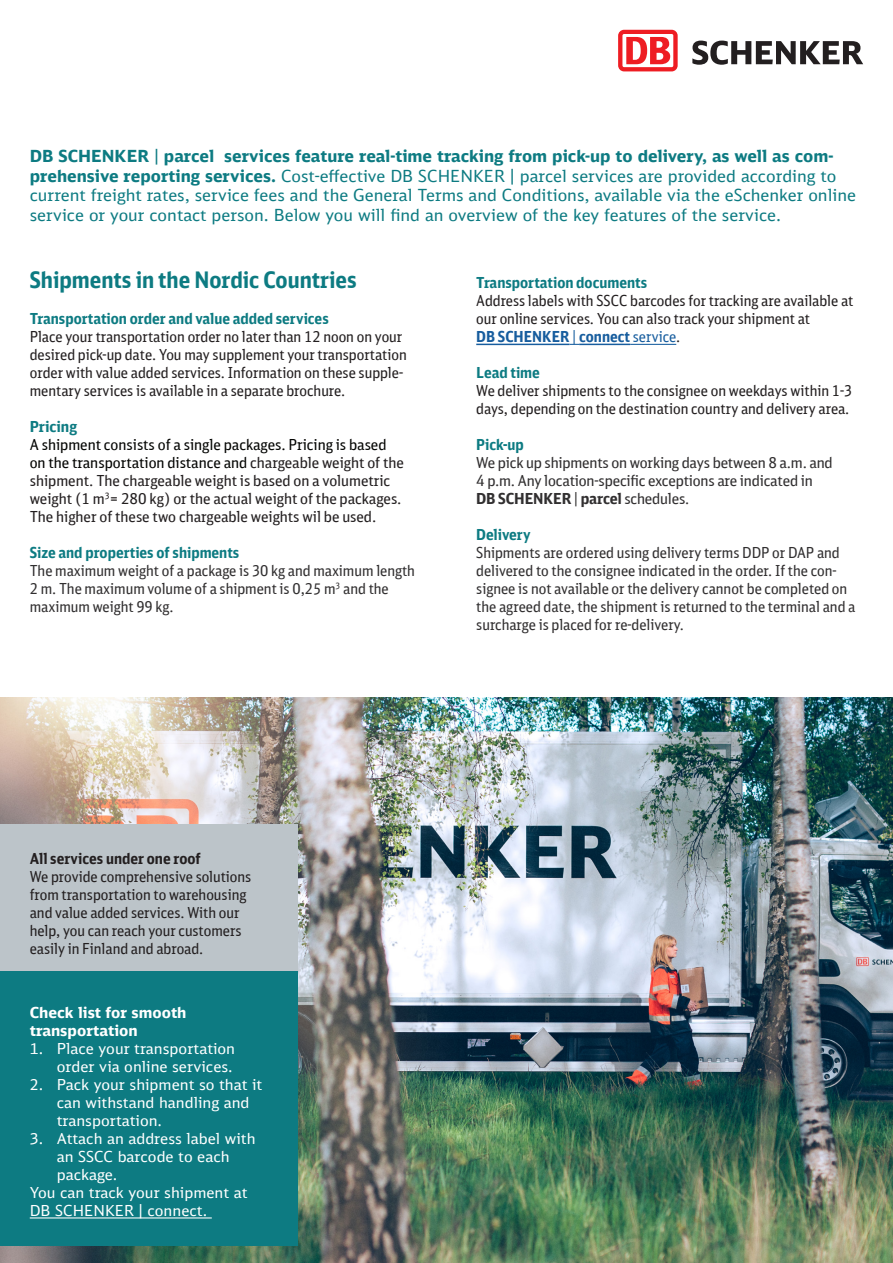
<style>
.page{position:relative;width:893px;height:1263px;background:#fff}
.page>*{position:absolute;margin:0;border:0;box-sizing:border-box;transform-origin:0 0}
.t1{font:700 22.5px "DB Sans Cond";color:#0d7b82}
.Faktalaatikko{font:16.5px/19.8px "DB Sans";color:#0d7b82}
.Faktalaatikko-2{font:15px/18px "DB Sans Cond";color:#231f20}
.t2{font:15px/18px "DB Sans Cond";color:#312f30}
.Faktalaatikko-3{font:15px/18px "DB Sans Cond";color:#231f20;scale:1.04 1}
.t3{font:15px/18px "DB Sans";color:#fff}
.Faktalaatikko-4{font:700 15px "DB Sans Cond";color:#0d7b82}
.t4{font:15px "DB Sans Cond";color:#312f30;scale:1.04 1}
.t5{font:700 15px/18px "DB Sans";color:#fff}
.t6{font:700 15px "DB Sans Cond";letter-spacing:-.01em;color:#312f30;scale:1.04 1}
.s1{font-weight:700}
.s2{font-weight:700;color:#0d7b82}
.s3{color:#040503}
.s4{font-weight:700;color:#175d9e}
.s5{color:#175d9e}
.s6{font-weight:400}
</style>
<div class="page">
<img style="left:0;top:697px;width:893px;height:566px">
<div style="left:618px;top:30px;width:60px;height:41px;background:#ee1d23;border-radius:6px"></div>
<div style="left:622px;top:34px;width:51px;height:33px;background:#fff;border-radius:2px"></div>
<svg style="left:626px;top:37px;width:44px;height:27px"></svg>
<svg style="left:692px;top:41px;width:171px;height:24px"></svg>
<div style="left:0;top:824px;width:298px;height:148px;background:#bcc4c9"></div>
<div style="left:0;top:972px;width:298px;height:274px;background:#0d7b82"></div>
<hr style="left:30px;top:1217px;width:182px;height:1px;background:#fff">
<hr style="left:476px;top:344px;width:94px;height:1px;background:#175d9e">
<hr style="left:579px;top:344px;width:51px;height:1px;background:#175d9e">
<hr style="left:630px;top:344px;width:46px;height:1px;background:#175d9e">
<p class="Faktalaatikko" style="left:30px;top:146px;width:828px"><span class="s1">DB SCHENKER</span> | <span class="s1">parcel services feature real-time tracking from pick-up to delivery, as well as com&shy;prehensive reporting services.</span> Cost-effective DB SCHENKER | parcel services are provided according to current freight rates, service fees and the General Terms and Conditions, available via the eSchenker online service or your contact person. Below you will find an overview of the key features of the service.</p>
<p class="t1" style="left:30px;top:266px;width:329px">Shipments in the Nordic Countries</p>
<p class="Faktalaatikko-4" style="left:30px;top:309px;width:301px">Transportation order and value added services</p>
<p class="Faktalaatikko-2" style="left:30px;top:327px;width:379px">Place your transportation order no later than 12 noon on your desired pick-up date. You may supplement your transportation order with value added services. Information on these supple&shy;mentary services is available in a separate brochure.</p>
<p class="Faktalaatikko-3" style="left:30px;top:417px;width:361px"><span class="s2">Pricing<br></span><span class="s3">A shipment consists of a single packages. Pricing is based on the transportation distance and</span> chargeable weight of the shipment. The chargeable weight is based on a volumetric weight (1 m<sup>3</sup>= 280 kg) or the actual weight of the packages.<br>The higher of these two chargeable weights wil be used.</p>
<p class="Faktalaatikko-4" style="left:30px;top:543px;width:211px">Size and properties of shipments</p>
<p class="t2" style="left:30px;top:561px;width:387px">The maximum weight of a package is 30 kg and maximum length<br>2 m. The maximum volume of a shipment is 0,25 m<sup>3</sup> and the maximum weight 99 kg.</p>
<p class="Faktalaatikko-4" style="left:476px;top:273px;width:172px">Transportation documents</p>
<p class="Faktalaatikko-2" style="left:476px;top:291px;width:379px">Address labels with SSCC barcodes for tracking are available at our online services. You can also track your shipment at<br><span class="s4">DB SCHENKER</span> <span class="s5">|</span> <span class="s4">connect</span> <span class="s5">service</span>.</p>
<p class="Faktalaatikko-4" style="left:476px;top:363px;width:65px">Lead time</p>
<p class="Faktalaatikko-2" style="left:476px;top:381px;width:378px">We deliver shipments to the consignee on weekdays within 1-3 days, depending on the destination country and delivery area.</p>
<p class="Faktalaatikko-4" style="left:476px;top:435px;width:49px">Pick-up</p>
<p class="t4" style="left:476px;top:453px;width:344px">We pick up shipments on working days between 8 a.m. and</p>
<p class="t4" style="left:476px;top:471px;width:325px">4 p.m. Any location-specific exceptions are indicated in</p>
<p class="t6" style="left:476px;top:489px;width:206px">DB SCHENKER <span class="s6">|</span> parcel <span class="s6">schedules.</span></p>
<p class="Faktalaatikko-4" style="left:476px;top:525px;width:56px">Delivery</p>
<p class="t2" style="left:476px;top:543px;width:381px">Shipments are ordered using delivery terms DDP or DAP and delivered to the consignee indicated in the order. If the con&shy;signee is not available or the delivery cannot be completed on the agreed date, the shipment is returned to the terminal and a surcharge is placed for re-delivery.</p>
<p class="Faktalaatikko-2" style="left:30px;top:849px;width:223px"><span class="s1">All services under one roof<br></span>We provide comprehensive solutions from transportation to warehousing and value added services. With our help, you can reach your customers easily in Finland and abroad.</p>
<p class="t5" style="left:30px;top:1003px;width:158px">Check list for smooth transportation</p>
<p class="t3" style="left:30px;top:1039px;width:207px;text-align:right">1. Place your transportation order via online services.</p>
<p class="t3" style="left:57px;top:1075px;width:207px;text-indent:-27px">2. Pack your shipment so that it can withstand handling and transportation.</p>
<p class="t3" style="left:57px;top:1129px;width:200px;text-indent:-27px">3. Attach an address label with an SSCC barcode to each package.</p>
<p class="t3" style="left:30px;top:1183px;width:219px">You can track your shipment at<br>DB SCHENKER | connect.</p>
</div>
